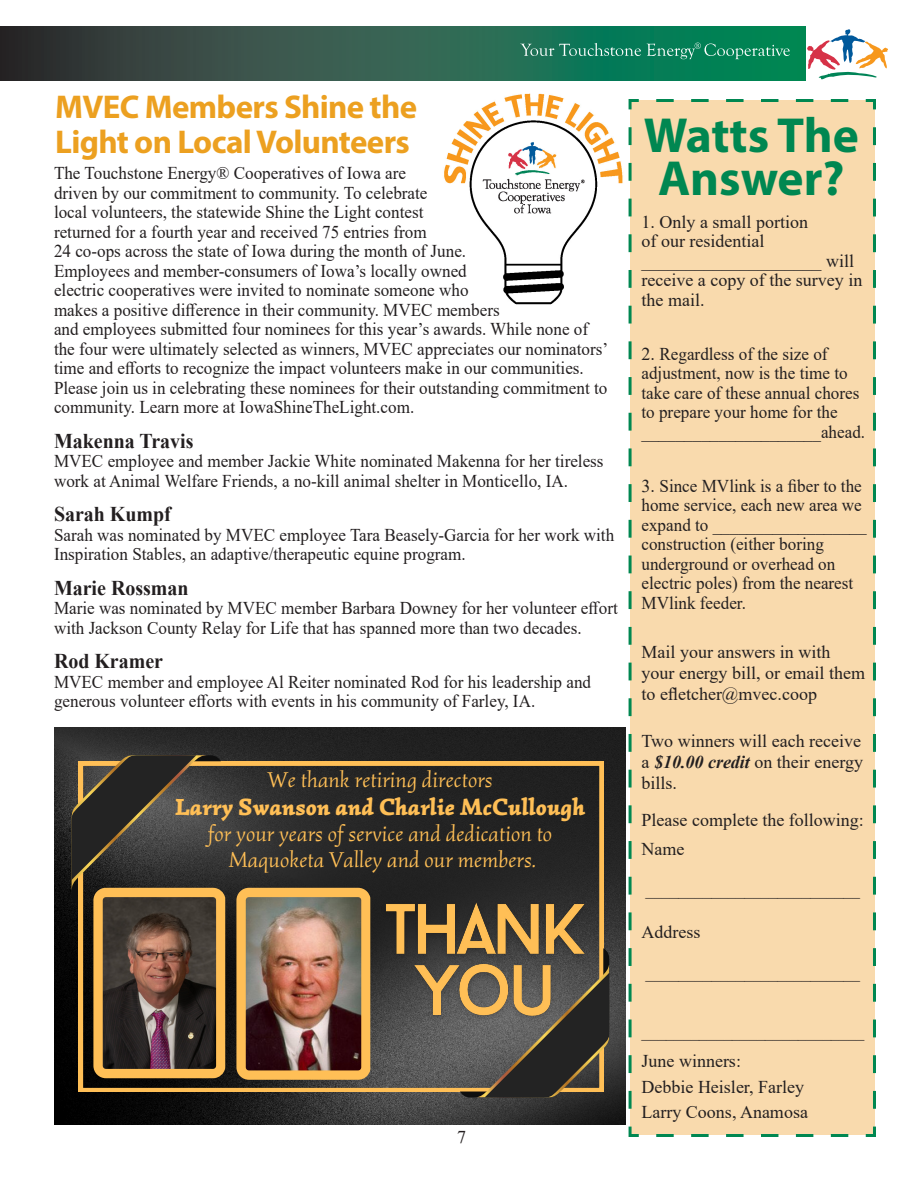
<style>
.page{position:relative;width:918px;height:1188px;background:#fff}
.page>*{position:absolute;margin:0;border:0;box-sizing:border-box;transform-origin:0 0}
.t1{font:700 49.5px "Myriad Pro";color:#008751}
.t2{font:700 33px/34.5px "Myriad Pro";letter-spacing:-.02em;color:#eca020}
.t3{font:italic 900 23.55px "Simonetta";color:#ffbf56}
.t4{font:italic 22.2px/26px "Simonetta";color:#ffbf56;text-align:center}
.No_Spacing{font:700 21px "Times New Roman";color:#231f20;scale:.95 1}
.No_Spacing-2{font:18px/19.5px "Times New Roman";color:#231f20;scale:.95 1}
.No_Spacing-3{font:18px/19.5px "Times New Roman";color:#231f20}
.t5{font:16.5px "Times New Roman";color:#231f20}
.s1{font-weight:700;font-style:italic}
</style>
<div class="page">
<svg style="left:807px;top:29px;width:81px;height:51px"></svg>
<svg style="left:0;top:26px;width:806px;height:54px;background:#275e4b"></svg>
<svg style="left:520px;top:43px;width:121px;height:13px;background:#388d74"></svg>
<svg style="left:647px;top:43px;width:143px;height:16px;background:#26936d"></svg>
<img style="left:444px;top:93px;width:179px;height:212px">
<div style="left:628px;top:99px;width:248px;height:1038px;background:#f9daad"></div>
<img style="left:54px;top:727px;width:571px;height:397px">
<svg style="left:79px;top:762px;width:524px;height:330px;background:#36322c"></svg>
<svg style="left:460px;top:948px;width:149px;height:149px;background:#4b453b"></svg>
<img style="left:236px;top:888px;width:134px;height:192px">
<img style="left:376px;top:896px;width:219px;height:136px">
<svg style="left:71px;top:755px;width:154px;height:323px;background:#574837"></svg>
<p class="t2" style="left:55px;top:89px;width:363px">MVEC Members Shine the<br>Light on Local Volunteers</p>
<p class="No_Spacing-2" style="left:54px;top:163px;width:372px">The Touchstone Energy® Cooperatives of Iowa are</p>
<p class="No_Spacing-2" style="left:54px;top:182px;width:395px">driven by our commitment to community. To celebrate</p>
<p class="No_Spacing-2" style="left:54px;top:202px;width:390px">local volunteers, the statewide Shine the Light contest</p>
<p class="No_Spacing-2" style="left:54px;top:221px;width:394px">returned for a fourth year and received 75 entries from</p>
<p class="No_Spacing-2" style="left:54px;top:241px;width:435px">24 co-ops across the state of Iowa during the month of June.</p>
<p class="No_Spacing-2" style="left:54px;top:260px;width:436px">Employees and member-consumers of Iowa’s locally owned</p>
<p class="No_Spacing-2" style="left:54px;top:280px;width:438px">electric cooperatives were invited to nominate someone who</p>
<p class="No_Spacing-2" style="left:54px;top:299px;width:471px">makes a positive difference in their community. MVEC members</p>
<p class="No_Spacing-2" style="left:54px;top:319px;width:585px">and employees submitted four nominees for this year’s awards. While none of the four were ultimately selected as winners, MVEC appreciates our nominators’ time and efforts to recognize the impact volunteers make in our communities.<br>Please join us in celebrating these nominees for their outstanding commitment to community. Learn more at IowaShineTheLight.com.</p>
<p class="No_Spacing" style="left:54px;top:425px;width:148px">Makenna Travis</p>
<p class="No_Spacing-2" style="left:54px;top:451px;width:580px">MVEC employee and member Jackie White nominated Makenna for her tireless work at Animal Welfare Friends, a no-kill animal shelter in Monticello, IA.</p>
<p class="No_Spacing" style="left:54px;top:499px;width:125px">Sarah Kumpf</p>
<p class="No_Spacing-2" style="left:54px;top:524px;width:591px">Sarah was nominated by MVEC employee Tara Beasely-Garcia for her work with<br>Inspiration Stables, an adaptive/therapeutic equine program.</p>
<p class="No_Spacing" style="left:54px;top:572px;width:143px">Marie Rossman</p>
<p class="No_Spacing-2" style="left:54px;top:598px;width:595px">Marie was nominated by MVEC member Barbara Downey for her volunteer effort with Jackson County Relay for Life that has spanned more than two decades.</p>
<p class="No_Spacing" style="left:54px;top:646px;width:116px">Rod Kramer</p>
<p class="No_Spacing-2" style="left:54px;top:671px;width:567px">MVEC member and employee Al Reiter nominated Rod for his leadership and generous volunteer efforts with events in his community of Farley, IA.</p>
<p class="t4" style="left:268px;top:766px;width:227px">We thank retiring directors</p>
<p class="t3" style="left:175px;top:792px;width:412px">Larry Swanson and Charlie McCullough</p>
<p class="t4" style="left:208px;top:820px;width:346px">for your years of service and dedication to<br>Maquoketa Valley and our members.</p>
<p class="t1" style="left:644px;top:103px;width:217px">Watts The</p>
<p class="t1" style="left:658px;top:146px;width:188px">Answer?</p>
<p class="No_Spacing-3" style="left:642px;top:211px;width:168px">1. Only a small portion</p>
<p class="No_Spacing-3" style="left:642px;top:231px;width:222px">of our residential ____________________ will receive a copy of the survey in the mail.</p>
<p class="No_Spacing-3" style="left:642px;top:343px;width:225px">2. Regardless of the size of adjustment, now is the time to take care of these annual chores to prepare your home for the _____________________ahead.</p>
<p class="No_Spacing-3" style="left:642px;top:475px;width:227px">3. Since MVlink is a fiber to the home service, each new area we expand to __________________ construction (either boring underground or overhead on electric poles) from the nearest<br>MVlink feeder.</p>
<p class="No_Spacing-3" style="left:642px;top:641px;width:225px;line-height:21px">Mail your answers in with your energy bill, or email them to efletcher@mvec.coop</p>
<p class="No_Spacing-3" style="left:642px;top:730px;width:223px;line-height:21px;text-align:justify">Two winners will each receive a <span class="s1">$10.00 credit</span> on their energy bills.</p>
<p class="No_Spacing-3" style="left:642px;top:810px;width:224px">Please complete the following:</p>
<p class="No_Spacing-3" style="left:642px;top:839px;width:44px">Name</p>
<p class="t5" style="left:646px;top:878px;width:216px">__________________________</p>
<p class="No_Spacing-3" style="left:642px;top:922px;width:60px">Address</p>
<p class="t5" style="left:646px;top:961px;width:216px">__________________________</p>
<p class="No_Spacing-3" style="left:457px;top:1126px;width:10px">7</p>
<p class="t5" style="left:642px;top:1020px;width:224px">___________________________</p>
<p class="No_Spacing-3" style="left:642px;top:1051px;width:101px">June winners:</p>
<p class="No_Spacing-3" style="left:642px;top:1076px;width:164px">Debbie Heisler, Farley</p>
<p class="No_Spacing-3" style="left:642px;top:1102px;width:168px">Larry Coons, Anamosa</p>
</div>
